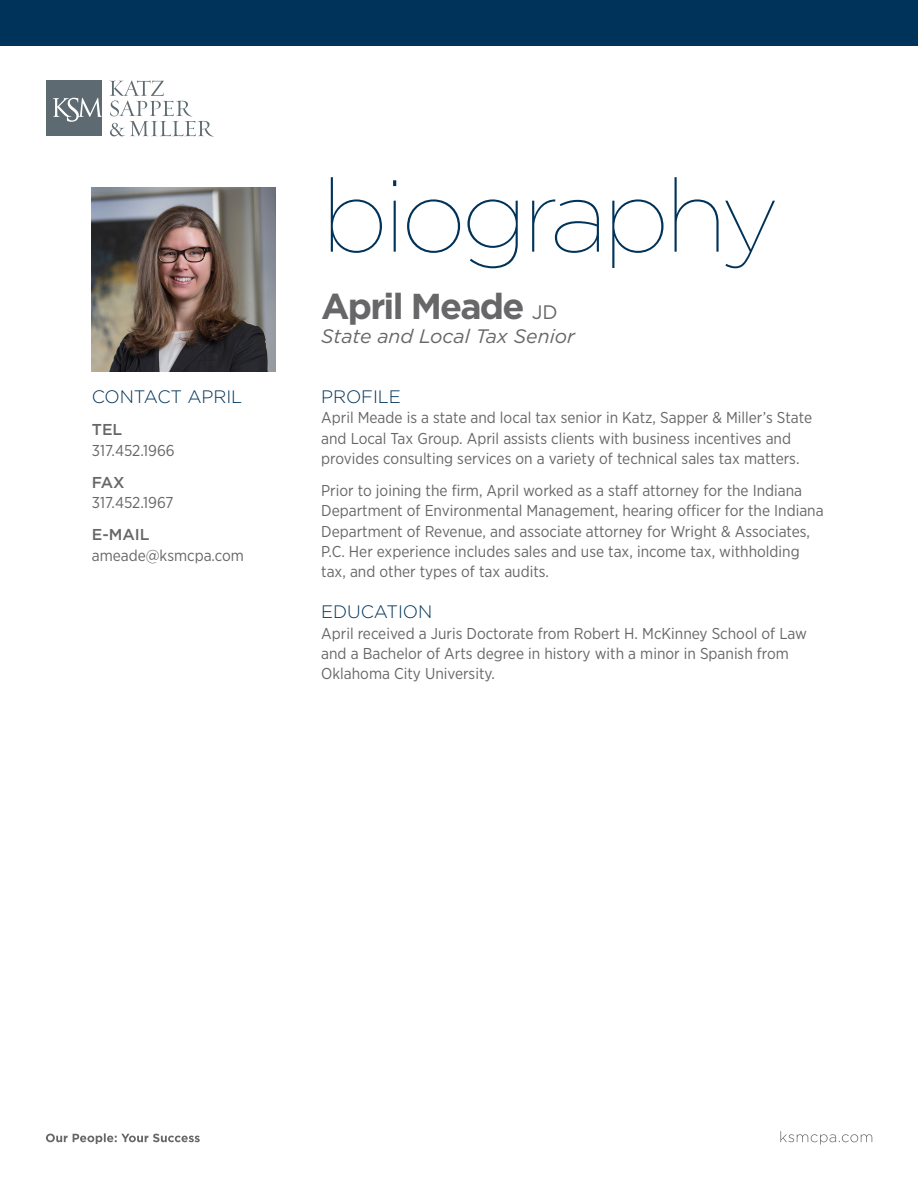
<style>
.page{position:relative;width:918px;height:1188px;background:#fff}
.page>*{position:absolute;margin:0;border:0;box-sizing:border-box;transform-origin:0 0}
.t1{font:100 102px "Gotham";letter-spacing:-.045em;color:#003359}
.t2{font:700 36px "Gotham";letter-spacing:-.05em;color:#67676a}
.t3{font:italic 19.5px "Gotham";color:#67676a}
.t4{font:300 18px "Gotham";letter-spacing:-.005em;color:#003359}
.t5{font:15.75px/20.2px "Gotham Narrow";color:#67676a}
.s1{font-family:"Gotham";font-weight:500}
.s2{font-weight:400;font-size:19.5px}
</style>
<div class="page">
<div style="left:0;top:0;width:918px;height:46px;background:#003359"></div>
<div style="left:46px;top:81px;width:56px;height:55px;background:#5d6a71"></div>
<svg style="left:53px;top:98px;width:49px;height:24px"></svg>
<svg style="left:109px;top:80px;width:105px;height:57px"></svg>
<svg style="left:46px;top:1133px;width:154px;height:11px"></svg>
<svg style="left:780px;top:1131px;width:92px;height:14px"></svg>
<img style="left:92px;top:188px;width:183px;height:183px">
<p class="t4" style="left:92px;top:385px;width:152px">CONTACT APRIL</p>
<p class="t5" style="left:92px;top:419px;width:85px"><span class="s1">TEL<br></span>317.452.1966</p>
<p class="t5" style="left:92px;top:472px;width:83px"><span class="s1">FAX<br></span>317.452.1967</p>
<p class="t5" style="left:92px;top:524px;width:154px"><span class="s1">E-MAIL </span>ameade@ksmcpa.com</p>
<p class="t1" style="left:321px;top:153px;width:459px">biography</p>
<p class="t2" style="left:321px;top:282px;width:238px">April Meade <span class="s2">JD</span></p>
<p class="t3" style="left:321px;top:324px;width:255px">State and Local Tax Senior</p>
<p class="t4" style="left:321px;top:385px;width:81px">PROFILE</p>
<p class="t5" style="left:321px;top:407px;width:492px">April Meade is a state and local tax senior in Katz, Sapper &amp; Miller’s State and Local Tax Group. April assists clients with business incentives and provides consulting services on a variety of technical sales tax matters.</p>
<p class="t5" style="left:321px;top:480px;width:504px">Prior to joining the firm, April worked as a staff attorney for the Indiana Department of Environmental Management, hearing officer for the Indiana Department of Revenue, and associate attorney for Wright &amp; Associates, P.C. Her experience includes sales and use tax, income tax, withholding tax, and other types of tax audits.</p>
<p class="t4" style="left:321px;top:601px;width:113px">EDUCATION</p>
<p class="t5" style="left:321px;top:623px;width:487px">April received a Juris Doctorate from Robert H. McKinney School of Law and a Bachelor of Arts degree in history with a minor in Spanish from<br>Oklahoma City University.</p>
</div>
